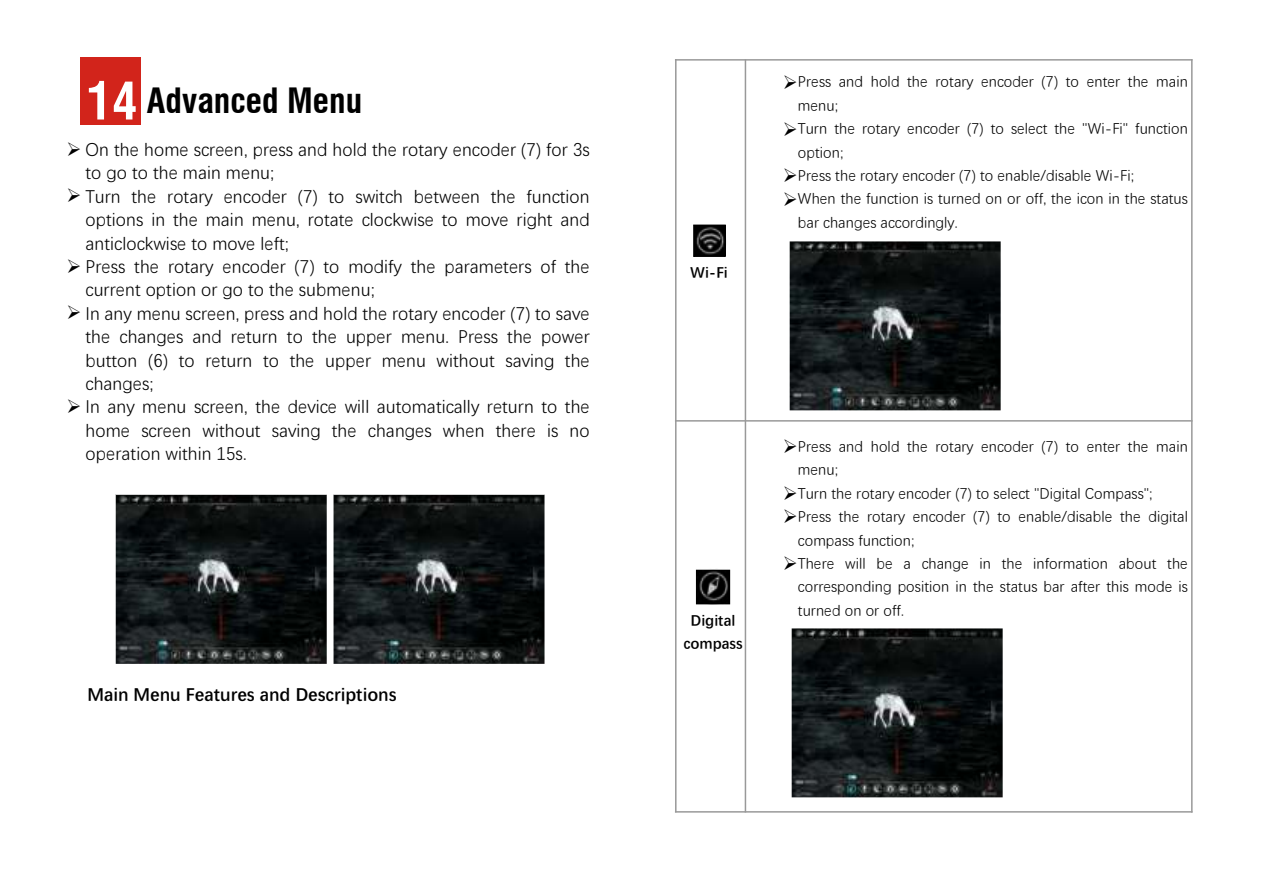
<style>
.page{position:relative;width:1263px;height:893px;background:#fff}
.page>*{position:absolute;margin:0;border:0;box-sizing:border-box;transform-origin:0 0}
.t1{font:700 condensed 34.05px "Swiss 721 BT";color:#000}
.t2{font:18px/23.4px "Deng Xian";color:#000;text-align:justify}
.t3{font:700 18px "Deng Xian";color:#000}
.t4{font:15px/23.4px "Deng Xian";color:#000}
.t5{font:700 15px/23.4px "Deng Xian";color:#000;text-align:center}
.s1{font-size:51px;color:#fff}
</style>
<div class="page">
<div style="left:80px;top:57px;width:61px;height:68px;background:#d2241b"></div>
<hr style="left:675px;top:59px;width:1px;height:753px;background:#999">
<hr style="left:1191px;top:59px;width:1px;height:754px;background:#999">
<svg style="left:115px;top:494px;width:430px;height:170px;background:#1b1f21"></svg>
<div style="left:693px;top:225px;width:33px;height:32px;border:1px solid #000"></div>
<img style="left:694px;top:224px;width:33px;height:31px">
<svg style="left:789px;top:241px;width:212px;height:170px;background:#181c1d"></svg>
<div style="left:696px;top:570px;width:34px;height:34px;border:1px solid #000"></div>
<img style="left:695px;top:569px;width:34px;height:36px">
<svg style="left:791px;top:628px;width:212px;height:170px;background:#181c1d"></svg>
<hr style="left:675px;top:420px;width:517px;height:2px;background:#999">
<hr style="left:675px;top:59px;width:517px;height:2px;background:#999">
<hr style="left:675px;top:811px;width:517px;height:2px;background:#999">
<hr style="left:745px;top:59px;width:1px;height:753px;background:#999">
<h1 class="t1" style="left:87px;top:87px;width:277px"><span class="s1">14</span> Advanced Menu</h1>
<p class="t2" style="left:86px;top:139px;width:506px;text-indent:-19px">➢ On the home screen, press and hold the rotary encoder (7) for 3s to go to the main menu;</p>
<p class="t2" style="left:86px;top:186px;width:506px;text-indent:-19px">➢ Turn the rotary encoder (7) to switch between the function options in the main menu, rotate clockwise to move right and anticlockwise to move left;</p>
<p class="t2" style="left:86px;top:256px;width:506px;text-indent:-19px">➢ Press the rotary encoder (7) to modify the parameters of the current option or go to the submenu;</p>
<p class="t2" style="left:86px;top:303px;width:506px;text-indent:-19px">➢ In any menu screen, press and hold the rotary encoder (7) to save the changes and return to the upper menu. Press the power button (6) to return to the upper menu without saving the changes;</p>
<p class="t2" style="left:86px;top:397px;width:506px;text-indent:-19px">➢ In any menu screen, the device will automatically return to the home screen without saving the changes when there is no operation within 15s.</p>
<p class="t3" style="left:87px;top:688px;width:310px">Main Menu Features and Descriptions</p>
<p class="t5" style="left:690px;top:262px;width:39px">Wi-Fi</p>
<p class="t4" style="left:798px;top:71px;width:392px">Press and hold the rotary encoder (7) to enter the main menu;<br>Turn the rotary encoder (7) to select the "Wi-Fi" function option;<br>Press the rotary encoder (7) to enable/disable Wi-Fi;<br>When the function is turned on or off, the icon in the status bar changes accordingly.</p>
<p class="t5" style="left:683px;top:609px;width:61px">Digital compass</p>
<p class="t4" style="left:798px;top:436px;width:392px">Press and hold the rotary encoder (7) to enter the main menu;<br>Turn the rotary encoder (7) to select "Digital Compass"; Press the rotary encoder (7) to enable/disable the digital compass function;<br>There will be a change in the information about the corresponding position in the status bar after this mode is turned on or off.</p>
</div>
